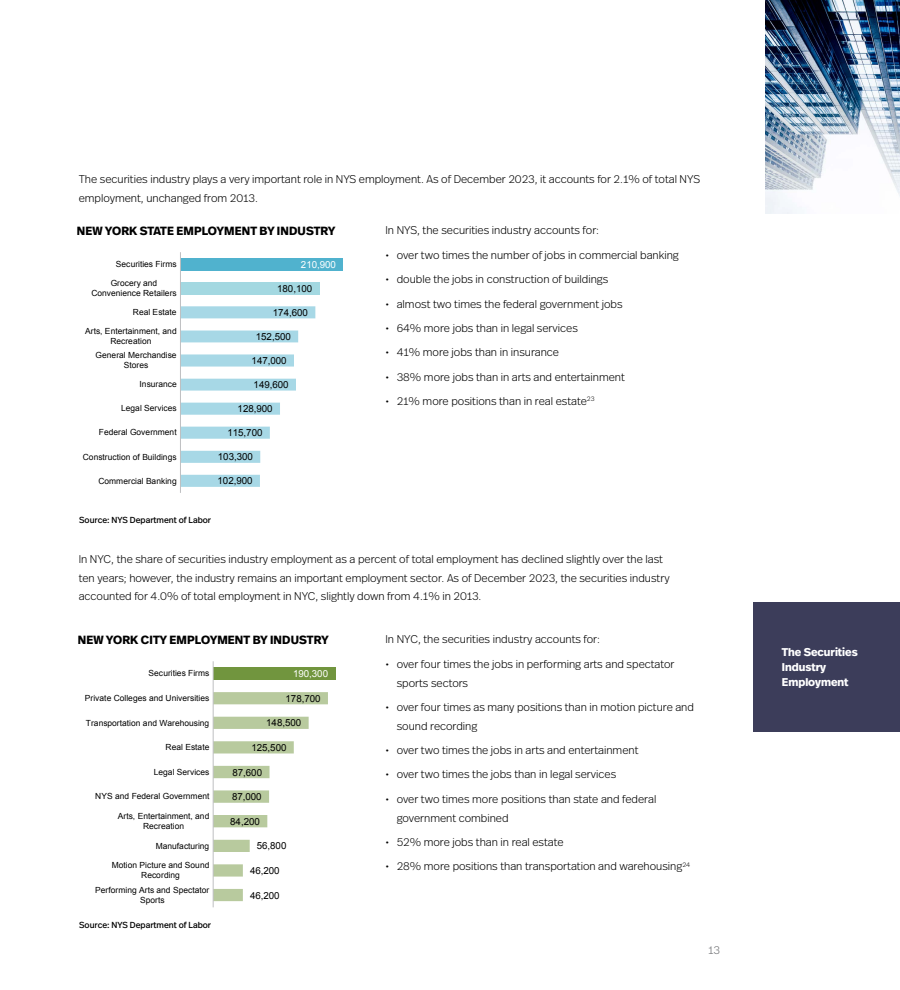
<style>
.page{position:relative;width:900px;height:990px;background:#fff}
.page>*{position:absolute;margin:0;border:0;box-sizing:border-box;transform-origin:0 0}
.t1{font:700 11.88px "Real Head Pro";letter-spacing:.01em;color:#000}
.t2{font:300 11.25px/18.8px "Real Head Pro";color:#000}
.t3{font:700 11.25px/15px "Real Head Pro";color:#fff}
.t4{font:300 11.25px "Real Head Pro";color:#6d6e71}
.t5{font:9.75px "Arial";letter-spacing:-.005em;color:#000}
.t6{font:9.75px "Arial";letter-spacing:-.005em;color:#fff}
.t7{font:8.75px "Real Head Pro";color:#000}
.t8{font:8.38px/9.8px "Arial";color:#000;text-align:center}
</style>
<div class="page">
<img style="left:765px;top:0;width:135px;height:214px">
<div style="left:754px;top:602px;width:146px;height:129px;background:#3c3d5a"></div>
<div style="left:180px;top:282px;width:140px;height:12px;background:#a3d8e1"></div>
<div style="left:180px;top:258px;width:163px;height:12px;background:#50b2ce"></div>
<svg style="left:181px;top:306px;width:134px;height:181px"></svg>
<hr style="left:180px;top:252px;width:1px;height:241px;background:#bebfc1">
<div style="left:213px;top:667px;width:122px;height:13px;background:#71953e"></div>
<svg style="left:214px;top:692px;width:114px;height:209px"></svg>
<hr style="left:213px;top:661px;width:1px;height:246px;background:#bebfc1">
<p class="t2" style="left:79px;top:170px;width:623px">The securities industry plays a very important role in NYS employment. As of December 2023, it accounts for 2.1% of total NYS employment, unchanged from 2013.</p>
<p class="t2" style="left:386px;top:221px;width:215px">In NYS, the securities industry accounts for:</p>
<p class="t2" style="left:386px;top:245px;width:295px">• over two times the number of jobs in commercial banking</p>
<p class="t2" style="left:386px;top:269px;width:224px">• double the jobs in construction of buildings</p>
<p class="t2" style="left:386px;top:294px;width:239px">• almost two times the federal government jobs</p>
<p class="t2" style="left:386px;top:318px;width:194px">• 64% more jobs than in legal services</p>
<p class="t2" style="left:386px;top:342px;width:175px">• 41% more jobs than in insurance</p>
<p class="t2" style="left:386px;top:367px;width:241px">• 38% more jobs than in arts and entertainment</p>
<p class="t2" style="left:386px;top:391px;width:210px">• 21% more positions than in real estate<sup>23</sup></p>
<p class="t1" style="left:77px;top:222px;width:260px">NEW YORK STATE EMPLOYMENT BY INDUSTRY</p>
<p class="t6" style="left:301px;top:258px;width:37px">210,900</p>
<p class="t8" style="left:116px;top:259px;width:62px">Securities Firms</p>
<p class="t8" style="left:91px;top:278px;width:87px">Grocery and<br>Convenience Retailers</p>
<p class="t5" style="left:277px;top:282px;width:37px">180,100</p>
<p class="t5" style="left:273px;top:306px;width:37px">174,600</p>
<p class="t8" style="left:133px;top:307px;width:45px">Real Estate</p>
<p class="t8" style="left:85px;top:327px;width:93px">Arts, Entertainment, and<br>Recreation</p>
<p class="t5" style="left:256px;top:330px;width:37px">152,500</p>
<p class="t8" style="left:96px;top:351px;width:82px">General Merchandise<br>Stores</p>
<p class="t5" style="left:252px;top:354px;width:37px">147,000</p>
<p class="t5" style="left:254px;top:378px;width:37px">149,600</p>
<p class="t8" style="left:140px;top:380px;width:39px">Insurance</p>
<p class="t8" style="left:121px;top:404px;width:57px">Legal Services</p>
<p class="t5" style="left:238px;top:402px;width:37px">128,900</p>
<p class="t8" style="left:99px;top:428px;width:79px">Federal Government</p>
<p class="t5" style="left:227px;top:427px;width:37px">115,700</p>
<p class="t8" style="left:83px;top:452px;width:95px">Construction of Buildings</p>
<p class="t5" style="left:218px;top:451px;width:37px">103,300</p>
<p class="t8" style="left:98px;top:476px;width:80px">Commercial Banking</p>
<p class="t5" style="left:218px;top:475px;width:37px">102,900</p>
<p class="t7" style="left:79px;top:514px;width:133px">Source: NYS Department of Labor</p>
<p class="t2" style="left:79px;top:549px;width:592px">In NYC, the share of securities industry employment as a percent of total employment has declined slightly over the last ten years; however, the industry remains an important employment sector. As of December 2023, the securities industry accounted for 4.0% of total employment in NYC, slightly down from 4.1% in 2013.</p>
<p class="t2" style="left:386px;top:630px;width:216px">In NYC, the securities industry accounts for:</p>
<p class="t2" style="left:397px;top:654px;width:279px;text-indent:-11px">• over four times the jobs in performing arts and spectator sports sectors</p>
<p class="t2" style="left:397px;top:697px;width:299px;text-indent:-11px">• over four times as many positions than in motion picture and sound recording</p>
<p class="t2" style="left:386px;top:740px;width:254px">• over two times the jobs in arts and entertainment</p>
<p class="t2" style="left:386px;top:765px;width:232px">• over two times the jobs than in legal services</p>
<p class="t2" style="left:397px;top:789px;width:261px;text-indent:-11px">• over two times more positions than state and federal government combined</p>
<p class="t2" style="left:386px;top:832px;width:180px">• 52% more jobs than in real estate</p>
<p class="t2" style="left:386px;top:856px;width:306px">• 28% more positions than transportation and warehousing<sup>24</sup></p>
<p class="t1" style="left:78px;top:631px;width:252px">NEW YORK CITY EMPLOYMENT BY INDUSTRY</p>
<p class="t6" style="left:293px;top:667px;width:37px">190,300</p>
<p class="t8" style="left:149px;top:669px;width:62px">Securities Firms</p>
<p class="t5" style="left:286px;top:692px;width:37px">178,700</p>
<p class="t8" style="left:85px;top:693px;width:126px">Private Colleges and Universities</p>
<p class="t5" style="left:266px;top:717px;width:37px">148,500</p>
<p class="t8" style="left:86px;top:718px;width:125px">Transportation and Warehousing</p>
<p class="t5" style="left:251px;top:741px;width:37px">125,500</p>
<p class="t8" style="left:166px;top:742px;width:45px">Real Estate</p>
<p class="t5" style="left:232px;top:766px;width:31px">87,600</p>
<p class="t8" style="left:154px;top:767px;width:57px">Legal Services</p>
<p class="t5" style="left:232px;top:790px;width:31px">87,000</p>
<p class="t8" style="left:95px;top:792px;width:116px">NYS and Federal Government</p>
<p class="t8" style="left:118px;top:811px;width:93px">Arts, Entertainment, and<br>Recreation</p>
<p class="t5" style="left:230px;top:815px;width:31px">84,200</p>
<p class="t5" style="left:257px;top:840px;width:31px">56,800</p>
<p class="t8" style="left:156px;top:841px;width:55px">Manufacturing</p>
<p class="t8" style="left:112px;top:861px;width:99px">Motion Picture and Sound<br>Recording</p>
<p class="t5" style="left:250px;top:864px;width:31px">46,200</p>
<p class="t8" style="left:95px;top:885px;width:116px">Performing Arts and Spectator<br>Sports</p>
<p class="t7" style="left:79px;top:919px;width:133px">Source: NYS Department of Labor</p>
<p class="t5" style="left:250px;top:889px;width:31px">46,200</p>
<p class="t4" style="left:708px;top:942px;width:13px">13</p>
<p class="t3" style="left:782px;top:644px;width:77px">The Securities<br>Industry<br>Employment</p>
</div>
